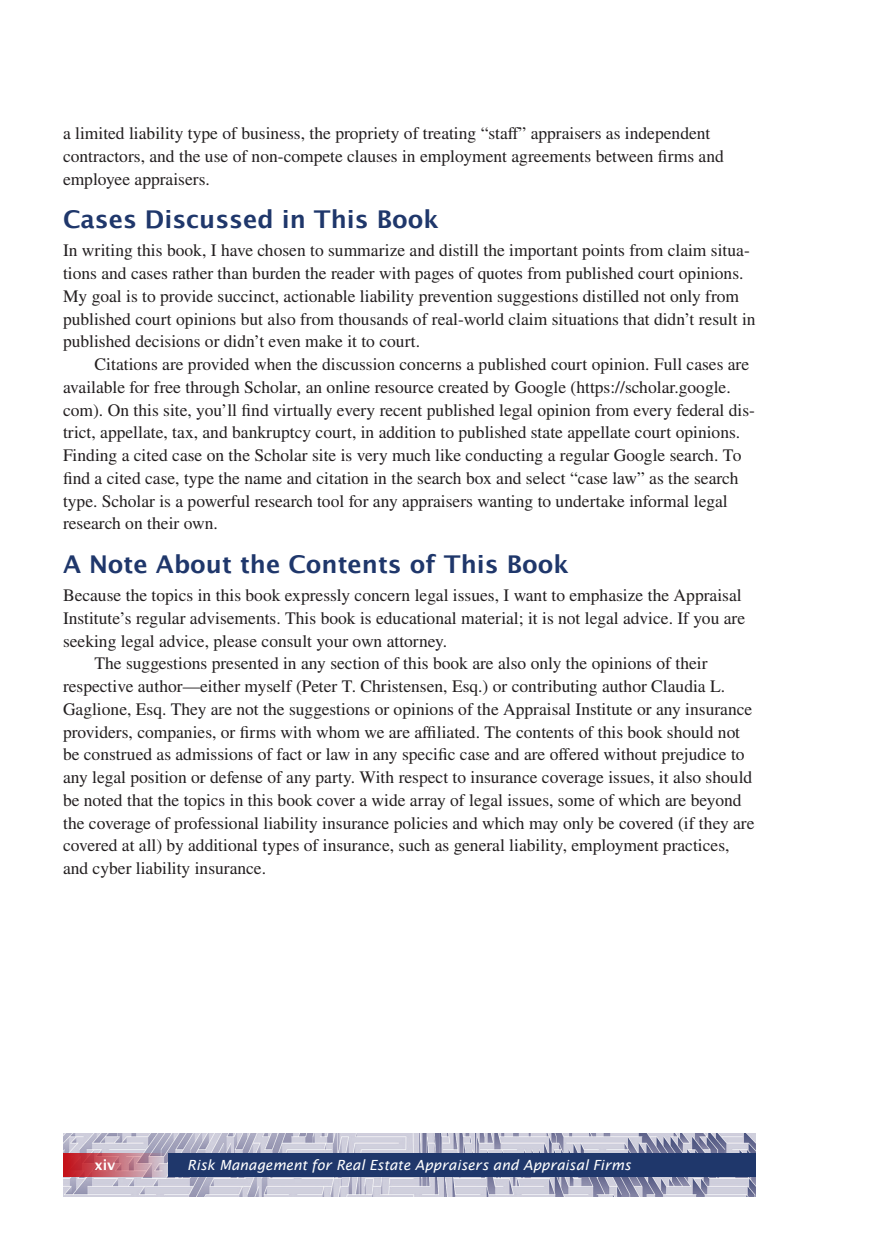
<style>
.page{position:relative;width:882px;height:1260px;background:#fff}
.page>*{position:absolute;margin:0;border:0;box-sizing:border-box;transform-origin:0 0}
.A_Head{font:700 24.5px "Lucida Grande";color:#1f376b}
.Body{font:17.5px/22.8px "STIX General";color:#231f20}
.t1{font:italic 14px "Lucida Sans";color:#fff}
.t2{font:600 14px "Lucida Sans";color:#fff}
</style>
<div class="page">
<img style="left:63px;top:1134px;width:693px;height:63px">
<div style="left:168px;top:1153px;width:588px;height:24px;background:#1f376b"></div>
<svg style="left:63px;top:1153px;width:105px;height:24px;background:#c46975"></svg>
<p class="Body" style="left:63px;top:123px;width:662px">a limited liability type of business, the propriety of treating “staff” appraisers as independent contractors, and the use of non-compete clauses in employment agreements between firms and employee appraisers.</p>
<p class="A_Head" style="left:63px;top:200px;width:378px">Cases Discussed in This Book</p>
<p class="Body" style="left:63px;top:240px;width:694px">In writing this book, I have chosen to summarize and distill the important points from claim situa&shy;tions and cases rather than burden the reader with pages of quotes from published court opinions.<br>My goal is to provide succinct, actionable liability prevention suggestions distilled not only from published court opinions but also from thousands of real-world claim situations that didn’t result in published decisions or didn’t even make it to court.</p>
<p class="Body" style="left:63px;top:354px;width:694px;text-indent:32px">Citations are provided when the discussion concerns a published court opinion. Full cases are available for free through Scholar, an online resource created by Google (https://scholar.google. com). On this site, you’ll find virtually every recent published legal opinion from every federal dis&shy;trict, appellate, tax, and bankruptcy court, in addition to published state appellate court opinions.<br>Finding a cited case on the Scholar site is very much like conducting a regular Google search. To find a cited case, type the name and citation in the search box and select “case law” as the search type. Scholar is a powerful research tool for any appraisers wanting to undertake informal legal research on their own.</p>
<p class="A_Head" style="left:63px;top:544px;width:507px">A Note About the Contents of This Book</p>
<p class="Body" style="left:63px;top:585px;width:684px">Because the topics in this book expressly concern legal issues, I want to emphasize the Appraisal<br>Institute’s regular advisements. This book is educational material; it is not legal advice. If you are seeking legal advice, please consult your own attorney.</p>
<p class="Body" style="left:63px;top:653px;width:693px;text-indent:32px">The suggestions presented in any section of this book are also only the opinions of their respective author—either myself (Peter T. Christensen, Esq.) or contributing author Claudia L.<br>Gaglione, Esq. They are not the suggestions or opinions of the Appraisal Institute or any insurance providers, companies, or firms with whom we are affiliated. The contents of this book should not be construed as admissions of fact or law in any specific case and are offered without prejudice to any legal position or defense of any party. With respect to insurance coverage issues, it also should be noted that the topics in this book cover a wide array of legal issues, some of which are beyond the coverage of professional liability insurance policies and which may only be covered (if they are covered at all) by additional types of insurance, such as general liability, employment practices, and cyber liability insurance.</p>
<p class="t2" style="left:94px;top:1157px;width:23px">xiv</p>
<p class="t1" style="left:187px;top:1157px;width:445px">Risk Management for Real Estate Appraisers and Appraisal Firms</p>
</div>
